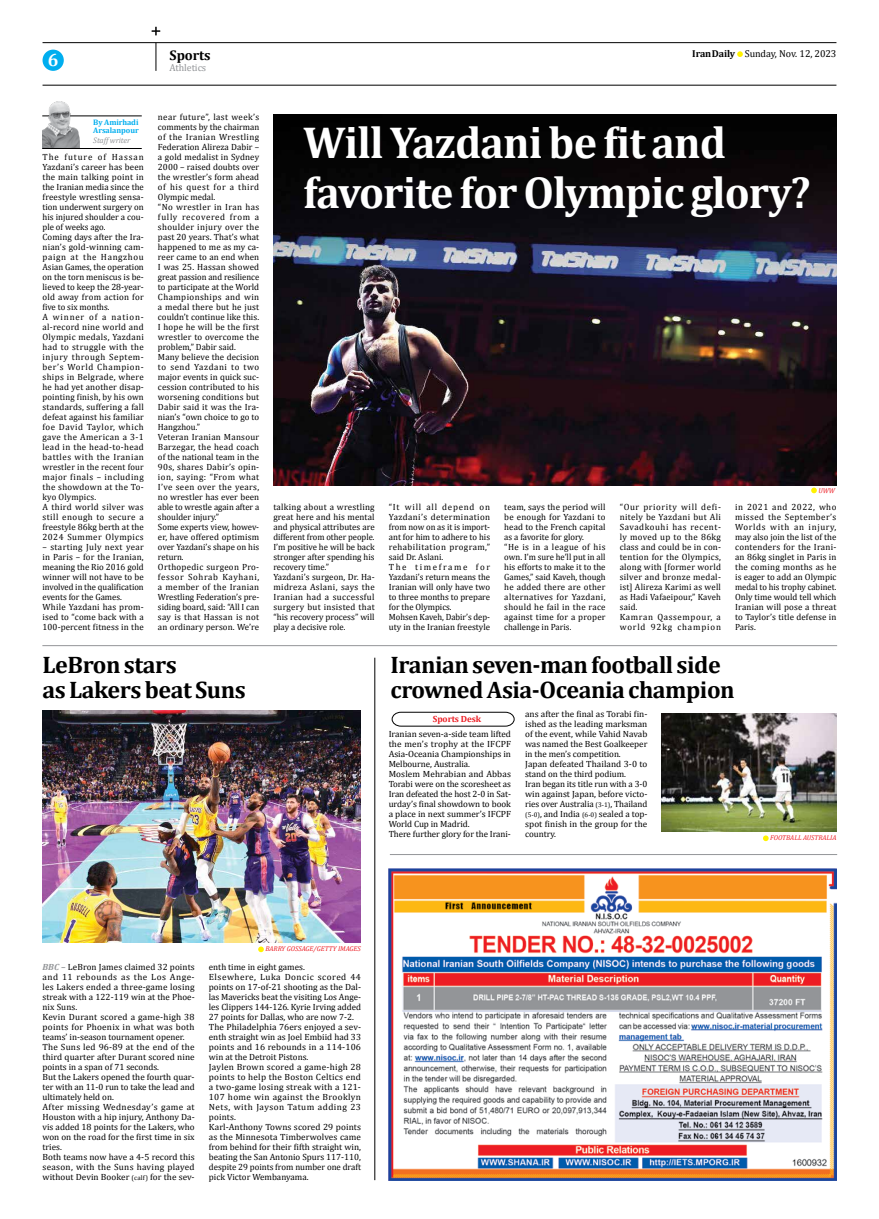
<style>
.page{position:relative;width:879px;height:1219px;background:#fff}
.page>*{position:absolute;margin:0;border:0;box-sizing:border-box;transform-origin:0 0}
.t1{font:700 45px/50.2px "Cambria";letter-spacing:-.02em;color:#fff}
.t2{font:700 24px/25px "Cambria";letter-spacing:-.02em;color:#000}
.t3{font:700 18px "Cambria";color:#fff}
.t4{font:700 14px "Cambria";letter-spacing:-.01em;color:#000}
.t5{font:10px "Cambria";letter-spacing:-.01em;color:#000}
.t6{font:10px "Cambria";letter-spacing:-.01em;color:#939598}
.t7{font:9px/10px "Cambria";letter-spacing:.01em;color:#000}
.t8{font:9px/10px "Cambria";letter-spacing:.035em;color:#000}
.t9{font:700 9px "Cambria";letter-spacing:-.01em;color:#ed1d24}
.t10{font:700 8px/7.6px "Cambria";letter-spacing:-.01em;color:#00aeef}
.t11{font:italic 8px "Cambria";letter-spacing:-.01em;color:#939598}
.t12{font:italic 7px "Cambria";color:#ed1d24}
.s1{font-weight:700}
.s2{font-size:6.8px}
.s3{font-weight:700;font-style:italic;color:#939598}
</style>
<div class="page">
<svg style="left:156px;top:43px;width:1px;height:28px"></svg>
<hr style="left:43px;top:42px;width:793px;height:1px;background:#000">
<hr style="left:43px;top:85px;width:793px;height:1px;background:#000">
<div style="left:43px;top:50px;width:21px;height:21px;background:#00aeef;border-radius:50%"></div>
<svg style="left:737px;top:51px;width:6px;height:6px"></svg>
<svg style="left:392px;top:712px;width:122px;height:14px"></svg>
<svg style="left:811px;top:488px;width:6px;height:5px"></svg>
<hr style="left:375px;top:658px;width:1px;height:522px;background:#000">
<hr style="left:42px;top:645px;width:795px;height:1px;background:#939598">
<hr style="left:390px;top:854px;width:447px;height:1px;background:#939598">
<img style="left:273px;top:115px;width:563px;height:370px">
<img style="left:389px;top:868px;width:447px;height:312px">
<svg style="left:763px;top:835px;width:5px;height:6px"></svg>
<img style="left:661px;top:713px;width:175px;height:118px">
<svg style="left:258px;top:946px;width:6px;height:6px"></svg>
<img style="left:42px;top:710px;width:319px;height:232px">
<hr style="left:42px;top:116px;width:100px;height:1px;background:#000">
<img style="left:43px;top:101px;width:37px;height:47px">
<hr style="left:42px;top:148px;width:100px;height:1px;background:#000">
<svg style="left:152px;top:27px;width:8px;height:8px"></svg>
<h3 class="t3" style="left:48px;top:47px;width:12px">6</h3>
<p class="t5" style="left:692px;top:48px;width:146px"><span class="s1">IranDaily</span> Sunday, Nov. 12, 2023</p>
<p class="t6" style="left:170px;top:62px;width:38px">Athletics</p>
<h3 class="t4" style="left:170px;top:45px;width:42px">Sports</h3>
<p class="t10" style="left:93px;top:119px;width:47px">By Amirhadi<br>Arsalanpour</p>
<p class="t11" style="left:93px;top:134px;width:39px">Staff writer</p>
<p class="t7" style="left:43px;top:152px;width:103px">The future of Hassan<br>Yazdani’s career has been the main talking point in the Iranian media since the freestyle wrestling sensa&shy;tion underwent surgery on his injured shoulder a cou&shy;ple of weeks ago.<br>Coming days after the Ira&shy;nian’s gold-winning cam&shy;paign at the Hangzhou<br>Asian Games, the operation on the torn meniscus is be&shy;lieved to keep the 28-year&shy;old away from action for five to six months.<br>A winner of a nation&shy;al-record nine world and<br>Olympic medals, Yazdani had to struggle with the injury through Septem&shy;ber’s World Champion&shy;ships in Belgrade, where he had yet another disap&shy;pointing finish, by his own standards, suffering a fall defeat against his familiar foe David Taylor, which gave the American a 3-1 lead in the head-to-head battles with the Iranian wrestler in the recent four major finals – including the showdown at the To&shy;kyo Olympics.<br>A third world silver was still enough to secure a freestyle 86kg berth at the<br>2024 Summer Olympics</p>
<p class="t7" style="left:43px;top:542px;width:103px">– starting July next year in Paris – for the Iranian, meaning the Rio 2016 gold winner will not have to be involved in the qualification events for the Games.<br>While Yazdani has prom&shy;ised to “come back with a<br>100-percent fitness in the</p>
<p class="t7" style="left:158px;top:112px;width:103px">near future”, last week’s comments by the chairman of the Iranian Wrestling<br>Federation Alireza Dabir – a gold medalist in Sydney<br>2000 – raised doubts over the wrestler’s form ahead of his quest for a third<br>Olympic medal.<br>“No wrestler in Iran has fully recovered from a shoulder injury over the past 20 years. That’s what happened to me as my ca&shy;reer came to an end when<br>I was 25. Hassan showed great passion and resilience to participate at the World<br>Championships and win a medal there but he just couldn’t continue like this.<br>I hope he will be the first wrestler to overcome the problem,” Dabir said.<br>Many believe the decision to send Yazdani to two major events in quick suc&shy;cession contributed to his worsening conditions but<br>Dabir said it was the Ira&shy;nian’s “own choice to go to<br>Hangzhou.”<br>Veteran Iranian Mansour<br>Barzegar, the head coach of the national team in the<br>90s, shares Dabir’s opin&shy;ion, saying: “From what<br>I’ve seen over the years, no wrestler has ever been able to wrestle again after a shoulder injury.”<br>Some experts view, howev&shy;er, have offered optimism over Yazdani’s shape on his return.<br>Orthopedic surgeon Pro&shy;fessor Sohrab Kayhani, a member of the Iranian<br>Wrestling Federation’s pre&shy;siding board, said: “All I can say is that Hassan is not an ordinary person. We’re</p>
<h2 class="t2" style="left:43px;top:652px;width:205px">LeBron stars<br>as Lakers beat Suns</h2>
<h1 class="t1" style="left:303px;top:116px;width:509px">Will Yazdani be fit and favorite for Olympic glory?</h1>
<p class="t12" style="left:818px;top:486px;width:18px">UWW</p>
<p class="t7" style="left:273px;top:502px;width:103px">talking about a wrestling great here and his mental and physical attributes are different from other people.<br>I’m positive he will be back stronger after spending his recovery time.”<br>Yazdani’s surgeon, Dr. Ha&shy;midreza Aslani, says the<br>Iranian had a successful surgery but insisted that “his recovery process” will play a decisive role.</p>
<p class="t7" style="left:389px;top:502px;width:103px">“It will all depend on<br>Yazdani’s determination from now on as it is import&shy;ant for him to adhere to his rehabilitation program,” said Dr. Aslani.<br>The timeframe for<br>Yazdani’s return means the<br>Iranian will only have two to three months to prepare for the Olympics.<br>Mohsen Kaveh, Dabir’s dep&shy;uty in the Iranian freestyle</p>
<p class="t7" style="left:504px;top:502px;width:103px">team, says the period will be enough for Yazdani to head to the French capital as a favorite for glory.<br>“He is in a league of his own. I’m sure he’ll put in all his efforts to make it to the<br>Games,” said Kaveh, though he added there are other alternatives for Yazdani, should he fail in the race against time for a proper challenge in Paris.</p>
<p class="t8" style="left:620px;top:502px;width:103px">“Our priority will defi&shy;nitely be Yazdani but Ali<br>Savadkouhi has recent&shy;ly moved up to the 86kg class and could be in con&shy;tention for the Olympics, along with [former world silver and bronze medal&shy;ist] Alireza Karimi as well as Hadi Vafaeipour,” Kaveh said.<br>Kamran Qassempour, a world 92kg champion</p>
<p class="t7" style="left:735px;top:502px;width:103px;text-align:justify">in 2021 and 2022, who missed the September’s Worlds with an injury, may also join the list of the contenders for the Irani&shy;an 86kg singlet in Paris in the coming months as he is eager to add an Olympic medal to his trophy cabinet.<br>Only time would tell which Iranian will pose a threat to Taylor’s title defense in Paris.</p>
<h2 class="t2" style="left:390px;top:652px;width:346px">Iranian seven-man football side crowned Asia-Oceania champion</h2>
<p class="t9" style="left:433px;top:713px;width:50px">Sports Desk</p>
<p class="t7" style="left:389px;top:729px;width:124px">Iranian seven-a-side team lifted the men’s trophy at the IFCPF<br>Asia-Oceania Championships in<br>Melbourne, Australia.<br>Moslem Mehrabian and Abbas<br>Torabi were on the scoresheet as<br>Iran defeated the host 2-0 in Sat&shy;urday’s final showdown to book a place in next summer’s IFCPF<br>World Cup in Madrid.<br>There further glory for the Irani-</p>
<p class="t7" style="left:525px;top:709px;width:124px">ans after the final as Torabi fin&shy;ished as the leading marksman of the event, while Vahid Navab was named the Best Goalkeeper in the men’s competition.<br>Japan defeated Thailand 3-0 to stand on the third podium.<br>Iran began its title run with a 3-0 win against Japan, before victo&shy;ries over Australia <span class="s2">(3-1)</span>, Thailand <span class="s2">(5-0)</span>, and India <span class="s2">(6-0)</span> sealed a top&shy;spot finish in the group for the country.</p>
<p class="t12" style="left:770px;top:832px;width:68px">FOOTBALL AUSTRALIA</p>
<p class="t12" style="left:265px;top:944px;width:97px">BARRY GOSSAGE/GETTY IMAGES</p>
<p class="t7" style="left:43px;top:961px;width:154px"><span class="s3">BBC –</span> LeBron James claimed 32 points and 11 rebounds as the Los Ange&shy;les Lakers ended a three-game losing streak with a 122-119 win at the Phoe&shy;nix Suns.<br>Kevin Durant scored a game-high 38 points for Phoenix in what was both teams’ in-season tournament opener.<br>The Suns led 96-89 at the end of the third quarter after Durant scored nine points in a span of 71 seconds.<br>But the Lakers opened the fourth quar&shy;ter with an 11-0 run to take the lead and ultimately held on.<br>After missing Wednesday’s game at<br>Houston with a hip injury, Anthony Da&shy;vis added 18 points for the Lakers, who won on the road for the first time in six tries.<br>Both teams now have a 4-5 record this season, with the Suns having played without Devin Booker <span class="s2">(calf)</span> for the sev-</p>
<p class="t7" style="left:209px;top:961px;width:154px">enth time in eight games.<br>Elsewhere, Luka Doncic scored 44 points on 17-of-21 shooting as the Dal&shy;las Mavericks beat the visiting Los Ange&shy;les Clippers 144-126. Kyrie Irving added 27 points for Dallas, who are now 7-2.<br>The Philadelphia 76ers enjoyed a sev&shy;enth straight win as Joel Embiid had 33 points and 16 rebounds in a 114-106 win at the Detroit Pistons.<br>Jaylen Brown scored a game-high 28 points to help the Boston Celtics end a two-game losing streak with a 121- 107 home win against the Brooklyn Nets, with Jayson Tatum adding 23 points.<br>Karl-Anthony Towns scored 29 points as the Minnesota Timberwolves came from behind for their fifth straight win, beating the San Antonio Spurs 117-110, despite 29 points from number one draft pick Victor Wembanyama.</p>
</div>
